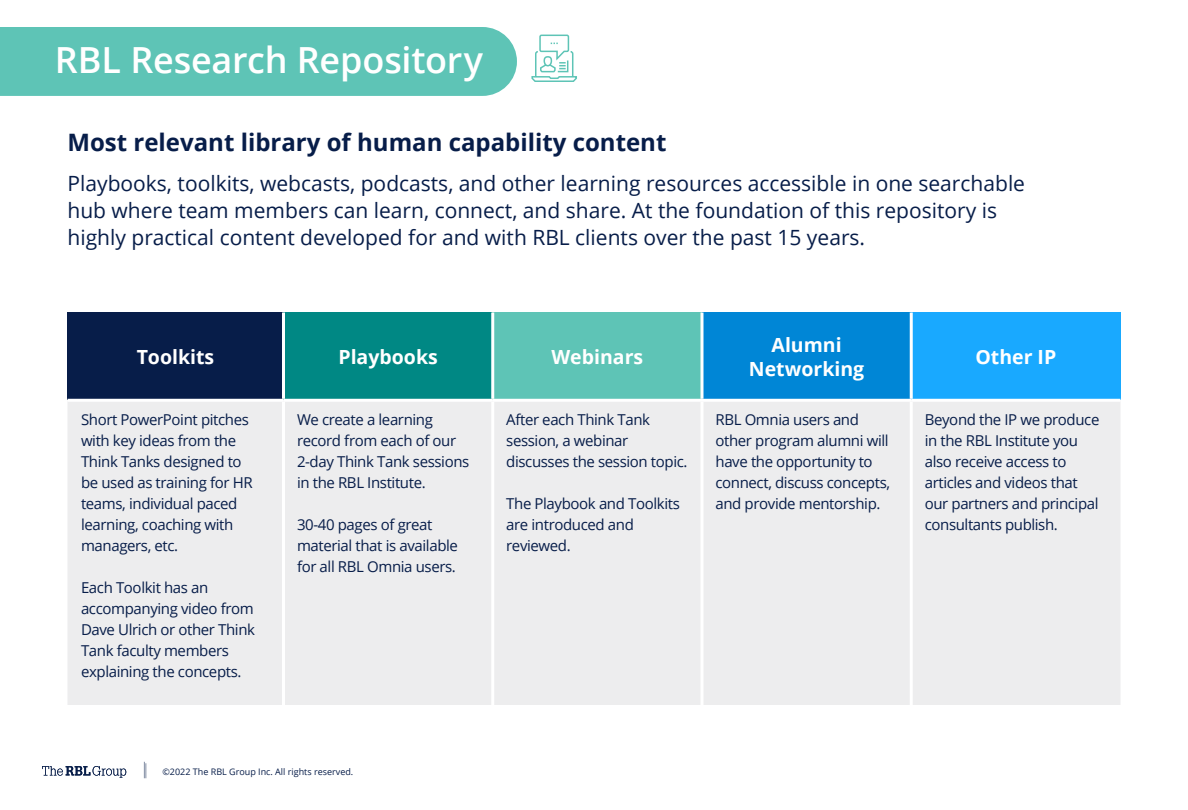
<style>
.page{position:relative;width:1188px;height:810px;background:#fff}
.page>*{position:absolute;margin:0;border:0;box-sizing:border-box;transform-origin:0 0}
.t1{font:600 36px "Open Sans";letter-spacing:-.005em;color:#fff}
.t2{font:700 24px "Open Sans";color:#071d49}
.t3{font:21px/27px "Open Sans";color:#071d49}
.t4{font:700 19.5px/23.4px "Open Sans";color:#fff;text-align:center}
.t5{font:15px/21px "Open Sans";letter-spacing:-.025em;color:#071d49}
.t6{font:9px "Open Sans";color:#071d49}
</style>
<div class="page">
<svg style="left:42px;top:766px;width:84px;height:12px"></svg>
<svg style="left:144px;top:762px;width:2px;height:16px"></svg>
<svg style="left:531px;top:34px;width:46px;height:48px"></svg>
<div style="left:68px;top:313px;width:216px;height:87px;background:#071d49"></div>
<div style="left:284px;top:313px;width:209px;height:87px;background:#008884"></div>
<div style="left:493px;top:313px;width:209px;height:87px;background:#5ec4b6"></div>
<div style="left:702px;top:313px;width:209px;height:87px;background:#0086d6"></div>
<div style="left:911px;top:313px;width:209px;height:87px;background:#19a9ff"></div>
<div style="left:68px;top:402px;width:1052px;height:303px;background:#ededee"></div>
<hr style="left:282px;top:313px;width:3px;height:86px;background:#fff">
<hr style="left:491px;top:313px;width:3px;height:86px;background:#fff">
<svg style="left:700px;top:313px;width:4px;height:86px"></svg>
<hr style="left:910px;top:313px;width:3px;height:86px;background:#fff">
<hr style="left:68px;top:399px;width:216px;height:3px;background:#fff">
<hr style="left:284px;top:399px;width:209px;height:3px;background:#fff">
<hr style="left:282px;top:402px;width:3px;height:303px;background:#fff">
<hr style="left:493px;top:399px;width:209px;height:3px;background:#fff">
<hr style="left:491px;top:402px;width:3px;height:303px;background:#fff">
<hr style="left:702px;top:399px;width:209px;height:3px;background:#fff">
<hr style="left:700px;top:402px;width:4px;height:303px;background:#fff">
<hr style="left:911px;top:399px;width:209px;height:3px;background:#fff">
<hr style="left:910px;top:402px;width:3px;height:303px;background:#fff">
<div style="left:0;top:27px;width:517px;height:69px;background:#5ec4b6"></div>
<h1 class="t1" style="left:55px;top:35px;width:430px">RBL Research Repository</h1>
<h2 class="t2" style="left:68px;top:125px;width:600px">Most relevant library of human capability content</h2>
<p class="t3" style="left:68px;top:170px;width:959px">Playbooks, toolkits, webcasts, podcasts, and other learning resources accessible in one searchable hub where team members can learn, connect, and share. At the foundation of this repository is highly practical content developed for and with RBL clients over the past 15 years.</p>
<h3 class="t4" style="left:137px;top:345px;width:79px">Toolkits</h3>
<h3 class="t4" style="left:338px;top:345px;width:101px">Playbooks</h3>
<h3 class="t4" style="left:551px;top:345px;width:93px">Webinars</h3>
<h3 class="t4" style="left:749px;top:333px;width:117px">Alumni<br>Networking</h3>
<h3 class="t4" style="left:975px;top:345px;width:82px">Other IP</h3>
<p class="t5" style="left:81px;top:409px;width:173px">Short PowerPoint pitches with key ideas from the<br>Think Tanks designed to be used as training for HR teams, individual paced learning, coaching with managers, etc.</p>
<p class="t5" style="left:81px;top:577px;width:176px">Each Toolkit has an accompanying video from<br>Dave Ulrich or other Think<br>Tank faculty members explaining the concepts.</p>
<p class="t5" style="left:506px;top:409px;width:183px">After each Think Tank session, a webinar discusses the session topic.</p>
<p class="t5" style="left:506px;top:493px;width:175px">The Playbook and Toolkits are introduced and reviewed.</p>
<p class="t5" style="left:297px;top:409px;width:174px">We create a learning record from each of our<br>2-day Think Tank sessions in the RBL Institute.</p>
<p class="t5" style="left:297px;top:514px;width:162px">30-40 pages of great material that is available for all RBL Omnia users.</p>
<p class="t5" style="left:716px;top:409px;width:176px">RBL Omnia users and other program alumni will have the opportunity to connect, discuss concepts, and provide mentorship.</p>
<p class="t5" style="left:925px;top:409px;width:176px">Beyond the IP we produce in the RBL Institute you also receive access to articles and videos that our partners and principal consultants publish.</p>
<p class="t6" style="left:162px;top:765px;width:192px">©2022 The RBL Group Inc. All rights reserved.</p>
</div>
